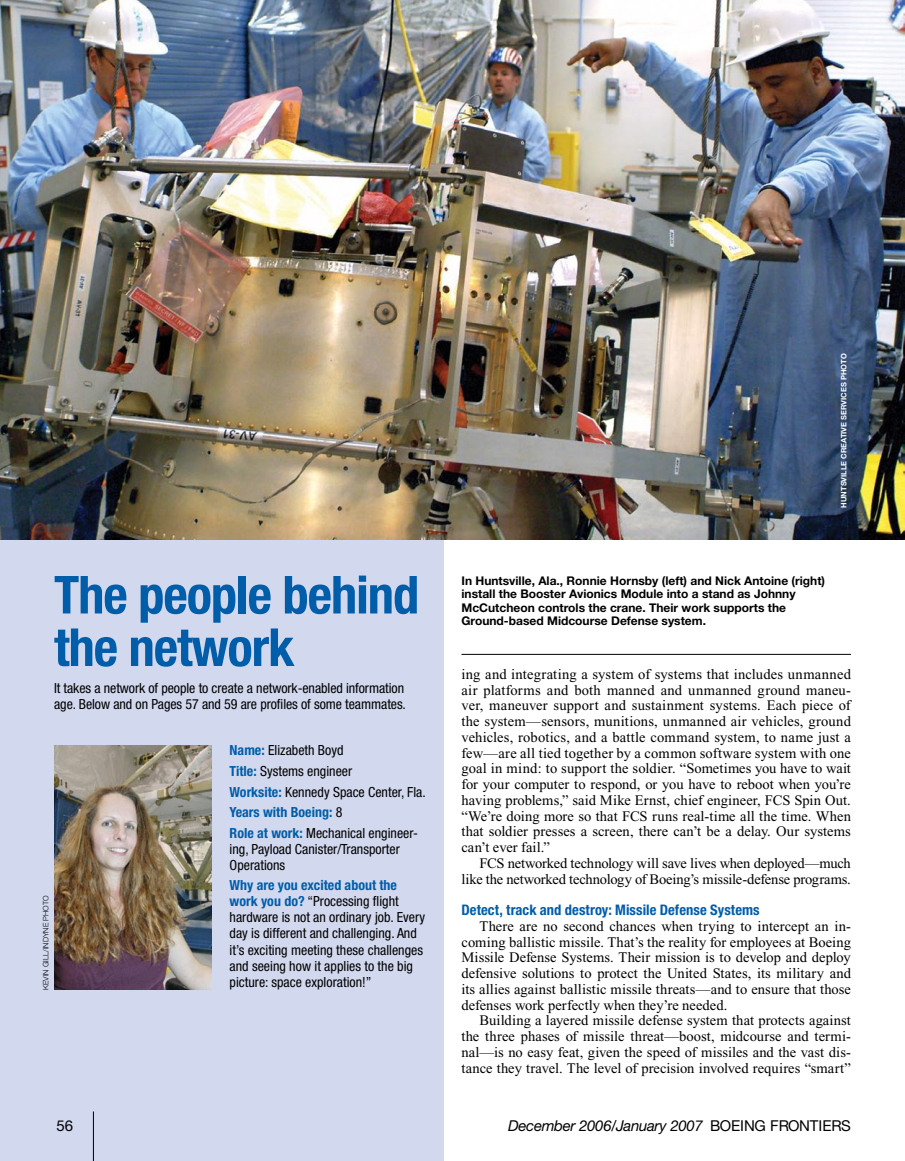
<style>
.page{position:relative;width:905px;height:1161px;background:#fff}
.page>*{position:absolute;margin:0;border:0;box-sizing:border-box;transform-origin:0 0}
.t1{font:700 condensed 52.5px/52.5px "Helvetica Neue LT Std";letter-spacing:-.02em;color:#005daa}
.t2{font:italic 15px "Helvetica Neue LT Std";letter-spacing:-.02em;color:#000}
.t3{font:15px "Helvetica Neue LT Std";color:#000}
.t4{font:14.55px/15.8px "Times New Roman";letter-spacing:-.005em;color:#000;text-align:justify}
.t5{font:700 condensed 14.55px "Helvetica Neue LT Std";letter-spacing:.005em;color:#005daa}
.t6{font:condensed 13.95px/16px "Helvetica Neue LT Std";color:#000}
.t7{font:700 12px/13.5px "Helvetica Neue LT Std";color:#000}
.t8{font:700 7.5px "Helvetica Neue LT Std";color:#fff}
.t9{font:300 7.5px "Helvetica Neue LT Std";color:#000}
.s1{font-weight:700;color:#005daa}
.s2{font-style:normal}
</style>
<div class="page">
<div style="left:0;top:540px;width:443px;height:621px;background:#d2d9ee"></div>
<img style="left:0;top:0;width:904px;height:540px">
<img style="left:54px;top:745px;width:158px;height:245px">
<hr style="left:461px;top:654px;width:389px;height:1px;background:#000">
<hr style="left:93px;top:1112px;width:1px;height:49px;background:#000">
<h1 class="t1" style="left:54px;top:568px;width:366px">The people behind the network</h1>
<p class="t6" style="left:54px;top:679px;width:353px">It takes a network of people to create a network-enabled information age. Below and on Pages 57 and 59 are profiles of some teammates.</p>
<p class="t9" style="left:41px;top:990px;width:96px;rotate:-90deg">Kevin Gill/Indyne photo</p>
<p class="t3" style="left:57px;top:1116px;width:9px">56</p>
<p class="t6" style="left:230px;top:740px;width:198px;line-height:20.5px"><span class="s1">Name:</span> Elizabeth Boyd<br><span class="s1">Title:</span> Systems engineer<br><span class="s1">Worksite:</span> Kennedy Space Center, Fla.<br><span class="s1">Years with Boeing:</span> 8<br><span class="s1">Role at work:</span> Mechanical engineer-</p>
<p class="t6" style="left:230px;top:841px;width:172px">ing, Payload Canister/Transporter<br>Operations</p>
<p class="t6" style="left:230px;top:877px;width:197px"><span class="s1">Why are you excited about the work you do?</span> “Processing flight hardware is not an ordinary job. Every day is different and challenging. And it’s exciting meeting these challenges and seeing how it applies to the big picture: space exploration!”</p>
<p class="t8" style="left:839px;top:508px;width:155px;rotate:-90deg">Huntsville Creative Services photo</p>
<p class="t7" style="left:461px;top:573px;width:365px">In Huntsville, Ala., Ronnie Hornsby (left) and Nick Antoine (right) install the Booster Avionics Module into a stand as Johnny McCutcheon controls the crane. Their work supports the Ground-based Midcourse Defense system.</p>
<p class="t4" style="left:461px;top:666px;width:391px">ing and integrating a system of systems that includes unmanned air platforms and both manned and unmanned ground maneu&shy;ver, maneuver support and sustainment systems. Each piece of the system—sensors, munitions, unmanned air vehicles, ground vehicles, robotics, and a battle command system, to name just a few—are all tied together by a common software system with one goal in mind: to support the soldier. “Sometimes you have to wait for your computer to respond, or you have to reboot when you’re having problems,” said Mike Ernst, chief engineer, FCS Spin Out. “We’re doing more so that FCS runs real-time all the time. When that soldier presses a screen, there can’t be a delay. Our systems can’t ever fail.”</p>
<p class="t4" style="left:461px;top:855px;width:391px;text-align:right">FCS networked technology will save lives when deployed—much like the networked technology of Boeing’s missile-defense programs.</p>
<p class="t5" style="left:461px;top:901px;width:300px">Detect, track and destroy: Missile Defense Systems</p>
<p class="t4" style="left:461px;top:918px;width:391px;text-indent:18px">There are no second chances when trying to intercept an in&shy;coming ballistic missile. That’s the reality for employees at Boeing Missile Defense Systems. Their mission is to develop and deploy defensive solutions to protect the United States, its military and its allies against ballistic missile threats—and to ensure that those defenses work perfectly when they’re needed.</p>
<p class="t4" style="left:461px;top:1013px;width:391px;text-indent:18px">Building a layered missile defense system that protects against the three phases of missile threat—boost, midcourse and termi&shy;nal—is no easy feat, given the speed of missiles and the vast dis&shy;tance they travel. The level of precision involved requires “smart”</p>
<p class="t2" style="left:508px;top:1117px;width:344px">December 2006/January 2007 <span class="s2">BOEING FRONTIERS</span></p>
</div>
